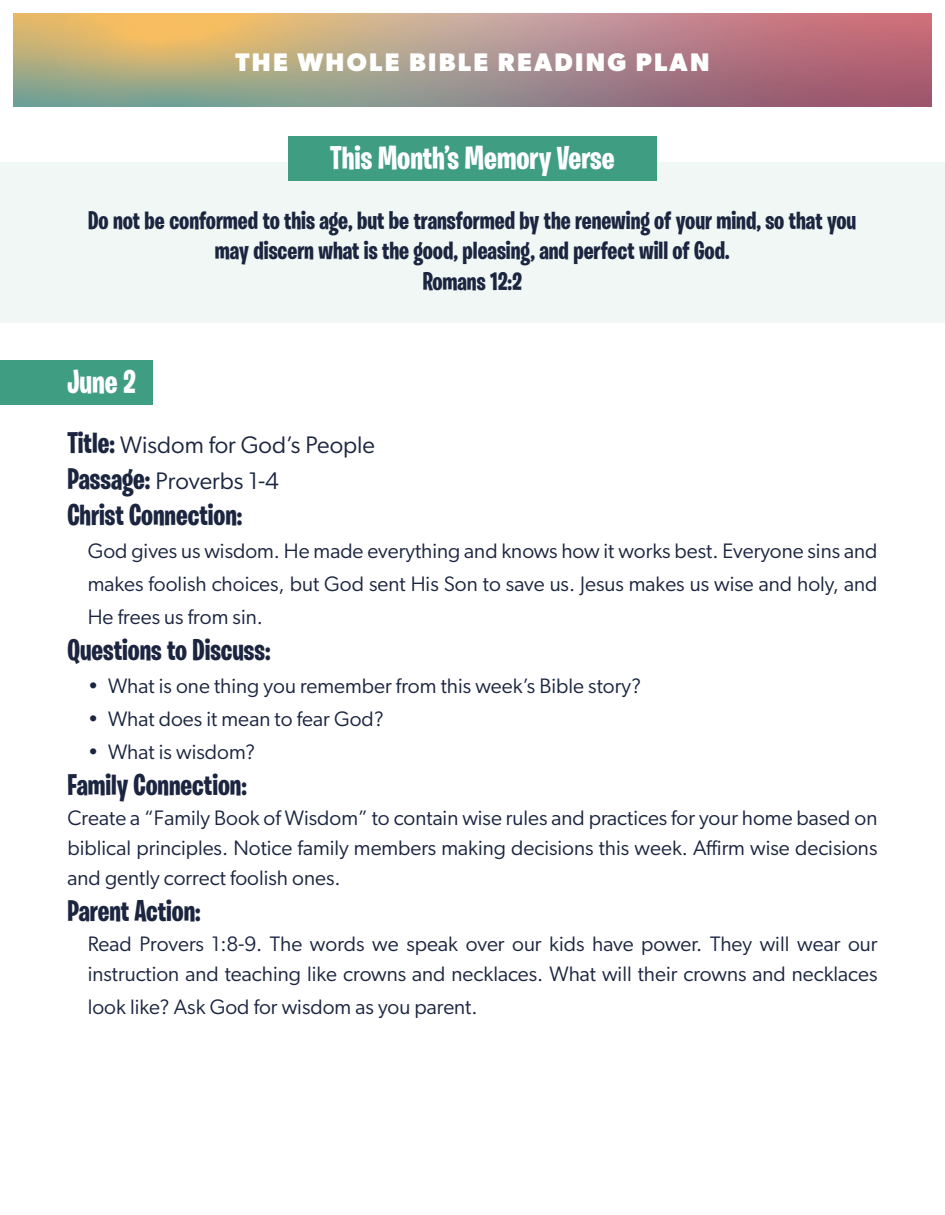
<style>
.page{position:relative;width:945px;height:1215px;background:#fff}
.page>*{position:absolute;margin:0;border:0;box-sizing:border-box;transform-origin:0 0}
.t1{font:700 33px "Burbank Big Condensed";color:#fff}
.t2{font:700 30px "Burbank Big Condensed";color:#1b2540}
.t3{font:700 25.5px/30.6px "Burbank Big Condensed";color:#1b2540;text-align:center}
.t4{font:700 25.5px "Gibson";letter-spacing:.09em;color:#fff}
.t5{font:24px "Gibson";color:#1b2540}
.t6{font:21px/30px "Gibson";color:#1b2540;text-align:justify}
.s1{font-family:"Burbank Big Condensed";font-weight:700;font-size:30px}
</style>
<div class="page">
<div style="left:0;top:162px;width:945px;height:161px;background:#f0f7f4"></div>
<img style="left:14px;top:14px;width:917px;height:92px">
<div style="left:288px;top:137px;width:369px;height:44px;background:#3f9e82"></div>
<div style="left:1px;top:361px;width:152px;height:44px;background:#3f9e82"></div>
<p class="t4" style="left:236px;top:47px;width:475px">THE WHOLE BIBLE READING PLAN</p>
<p class="t1" style="left:330px;top:138px;width:286px">This Month’s Memory Verse</p>
<p class="t3" style="left:88px;top:205px;width:770px">Do not be conformed to this age, but be transformed by the renewing of your mind, so that you may discern what is the good, pleasing, and perfect will of God.</p>
<p class="t3" style="left:423px;top:266px;width:101px">Romans 12:2</p>
<p class="t1" style="left:68px;top:362px;width:70px">June 2</p>
<p class="t5" style="left:68px;top:430px;width:309px"><span class="s1">Title:</span> Wisdom for God’s People</p>
<p class="t5" style="left:68px;top:466px;width:213px"><span class="s1">Passage:</span> Proverbs 1-4</p>
<p class="t2" style="left:68px;top:497px;width:176px">Christ Connection:</p>
<p class="t6" style="left:88px;top:534px;width:791px;line-height:33px">God gives us wisdom. He made everything and knows how it works best. Everyone sins and makes foolish choices, but God sent His Son to save us. Jesus makes us wise and holy, and He frees us from sin.</p>
<p class="t2" style="left:68px;top:632px;width:205px">Questions to Discuss:</p>
<p class="t6" style="left:88px;top:670px;width:555px">• What is one thing you remember from this week’s Bible story?</p>
<p class="t6" style="left:88px;top:703px;width:298px">• What does it mean to fear God?</p>
<p class="t6" style="left:88px;top:736px;width:169px">• What is wisdom?</p>
<p class="t2" style="left:68px;top:767px;width:181px">Family Connection:</p>
<p class="t6" style="left:68px;top:802px;width:811px">Create a “Family Book of Wisdom” to contain wise rules and practices for your home based on biblical principles. Notice family members making decisions this week. Affirm wise decisions and gently correct foolish ones.</p>
<p class="t2" style="left:68px;top:893px;width:135px">Parent Action:</p>
<p class="t6" style="left:88px;top:928px;width:791px">Read Provers 1:8-9. The words we speak over our kids have power. They will wear our instruction and teaching like crowns and necklaces. What will their crowns and necklaces</p>
<p class="t6" style="left:88px;top:991px;width:391px">look like? Ask God for wisdom as you parent.</p>
</div>
